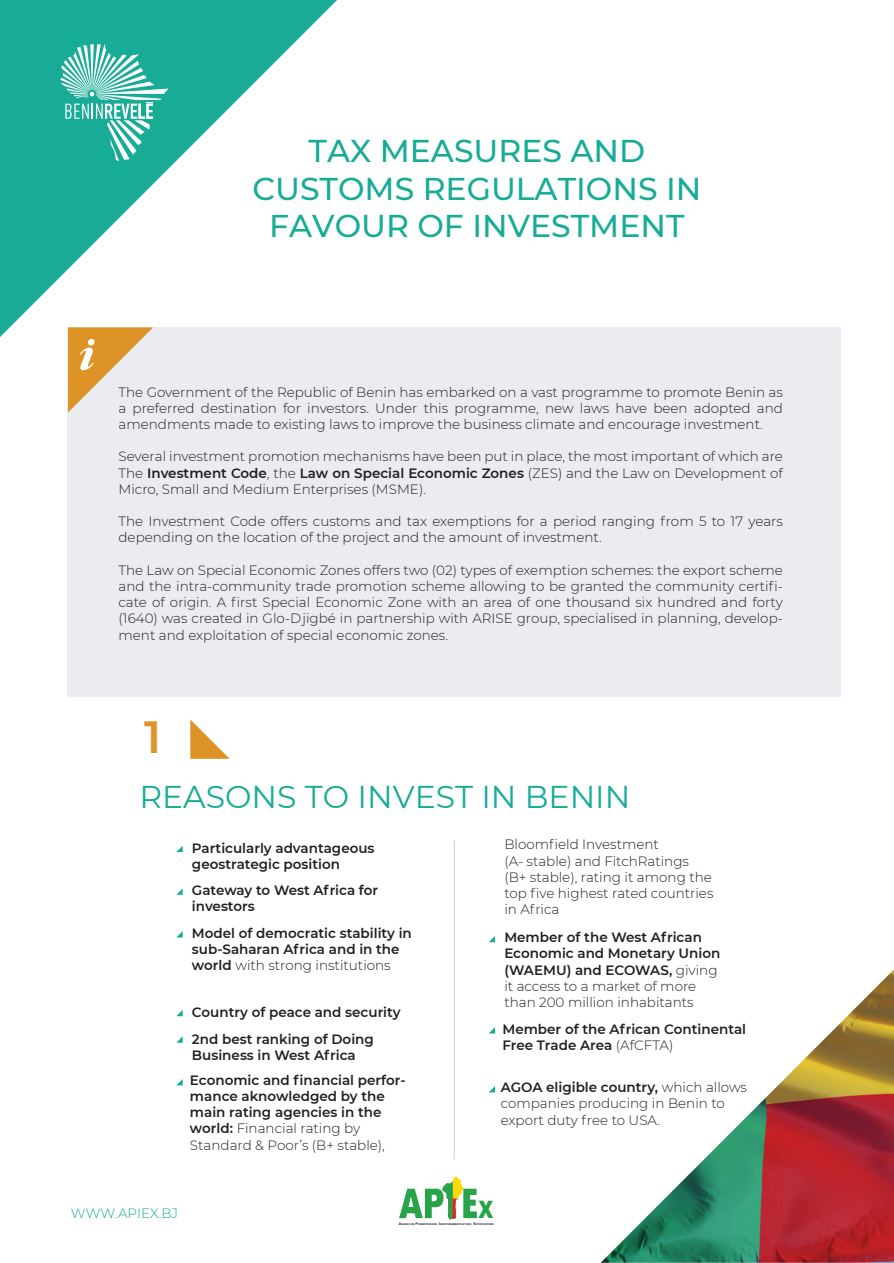
<style>
.page{position:relative;width:894px;height:1263px;background:#fff}
.page>*{position:absolute;margin:0;border:0;box-sizing:border-box;transform-origin:0 0}
.t1{font:600 45px "Montserrat";color:#dd9326}
.t2{font:500 31.5px/37.8px "Montserrat";color:#18ac97;text-align:center}
.t3{font:31.5px "Montserrat";color:#18ac97}
.t4{font:900 24px "Arial";color:#27a448;scale:.79 1}
.t5{font:300 13.5px/16.2px "Montserrat";color:#231f20;text-align:justify}
.t6{font:600 13.5px/16.2px "Montserrat";color:#231f20}
.t7{font:300 13.5px "Montserrat";color:#18ac97}
.t8{font:700 2.55px "Arial";color:#231f20}
.s1{font-weight:600}
.s2{font-weight:300}
.s3{font-size:3.6px}
</style>
<div class="page">
<svg style="left:0;top:0;width:337px;height:337px"></svg>
<svg style="left:176px;top:846px;width:7px;height:6px"></svg>
<svg style="left:176px;top:888px;width:7px;height:7px"></svg>
<svg style="left:177px;top:931px;width:6px;height:6px"></svg>
<svg style="left:176px;top:1010px;width:7px;height:6px"></svg>
<svg style="left:176px;top:1036px;width:7px;height:7px"></svg>
<svg style="left:177px;top:1079px;width:6px;height:6px"></svg>
<svg style="left:60px;top:44px;width:108px;height:117px;background:#51c0b0"></svg>
<div style="left:67px;top:327px;width:774px;height:370px;background:#ebecef"></div>
<svg style="left:399px;top:1176px;width:78px;height:44px"></svg>
<svg style="left:68px;top:327px;width:85px;height:85px"></svg>
<svg style="left:190px;top:719px;width:40px;height:40px"></svg>
<svg style="left:489px;top:936px;width:6px;height:6px"></svg>
<svg style="left:489px;top:1027px;width:6px;height:7px"></svg>
<svg style="left:489px;top:1086px;width:6px;height:6px"></svg>
<hr style="left:454px;top:840px;width:1px;height:319px;background:#cdced0">
<img style="left:601px;top:969px;width:293px;height:294px">
<h2 class="t2" style="left:252px;top:131px;width:451px">TAX MEASURES AND<br>CUSTOMS REGULATIONS IN<br>FAVOUR OF INVESTMENT</h2>
<p class="t5" style="left:118px;top:383px;width:666px">The Government of the Republic of Benin has embarked on a vast programme to promote Benin as a preferred destination for investors. Under this programme, new laws have been adopted and amendments made to existing laws to improve the business climate and encourage investment.</p>
<p class="t5" style="left:118px;top:448px;width:666px">Several investment promotion mechanisms have been put in place, the most important of which are The <span class="s1">Investment Code</span>, the <span class="s1">Law on Special Economic Zones</span> (ZES) and the Law on Development of Micro, Small and Medium Enterprises (MSME).</p>
<p class="t5" style="left:118px;top:513px;width:666px">The Investment Code offers customs and tax exemptions for a period ranging from 5 to 17 years depending on the location of the project and the amount of investment.</p>
<p class="t5" style="left:118px;top:562px;width:666px">The Law on Special Economic Zones offers two (02) types of exemption schemes: the export scheme and the intra-community trade promotion scheme allowing to be granted the community certifi&shy;cate of origin. A first Special Economic Zone with an area of one thousand six hundred and forty (1640) was created in Glo-Djigbé in partnership with ARISE group, specialised in planning, develop&shy;ment and exploitation of special economic zones.</p>
<h1 class="t1" style="left:144px;top:705px;width:19px">1</h1>
<h2 class="t3" style="left:139px;top:776px;width:493px">REASONS TO INVEST IN BENIN</h2>
<p class="t6" style="left:192px;top:839px;width:184px">Particularly advantageous geostrategic position</p>
<p class="t6" style="left:192px;top:882px;width:188px">Gateway to West Africa for investors</p>
<p class="t6" style="left:192px;top:924px;width:221px">Model of democratic stability in sub-Saharan Africa and in the world <span class="s2">with strong institutions</span></p>
<p class="t6" style="left:192px;top:998px;width:210px;line-height:26.5px">Country of peace and security<br>2nd best ranking of Doing</p>
<p class="t6" style="left:190px;top:1042px;width:217px;line-height:25px">Business in West Africa<br>Economic and financial perfor-</p>
<p class="t6" style="left:190px;top:1088px;width:197px">mance aknowledged by the main rating agencies in the world: <span class="s2">Financial rating by<br>Standard &amp; Poor’s (B+ stable),</span></p>
<p class="t5" style="left:504px;top:836px;width:211px;text-align:left">Bloomfield Investment<br>(A- stable) and FitchRatings (B+ stable), rating it among the top five highest rated countries in Africa</p>
<p class="t6" style="left:504px;top:929px;width:218px">Member of the West African<br>Economic and Monetary Union (WAEMU) and ECOWAS, <span class="s2">giving it access to a market of more than 200 million inhabitants</span></p>
<p class="t6" style="left:502px;top:1020px;width:245px">Member of the African Continental<br>Free Trade Area <span class="s2">(AfCFTA)</span></p>
<p class="t5" style="left:501px;top:1079px;width:248px;text-align:left"><span class="s1">AGOA eligible country,</span> which allows companies producing in Benin to export duty free to USA.</p>
<p class="t7" style="left:71px;top:1204px;width:109px">WWW.APIEX.BJ</p>
<h3 class="t4" style="left:479px;top:1192px;width:20px">X</h3>
<p class="t8" style="left:399px;top:1222px;width:96px"><span class="s3">A</span>GENCE DE <span class="s3">P</span>ROMOTION DES <span class="s3">I</span>NVESTISSEMENTS ET DES <span class="s3">E</span>XPORTATIONS</p>
</div>
